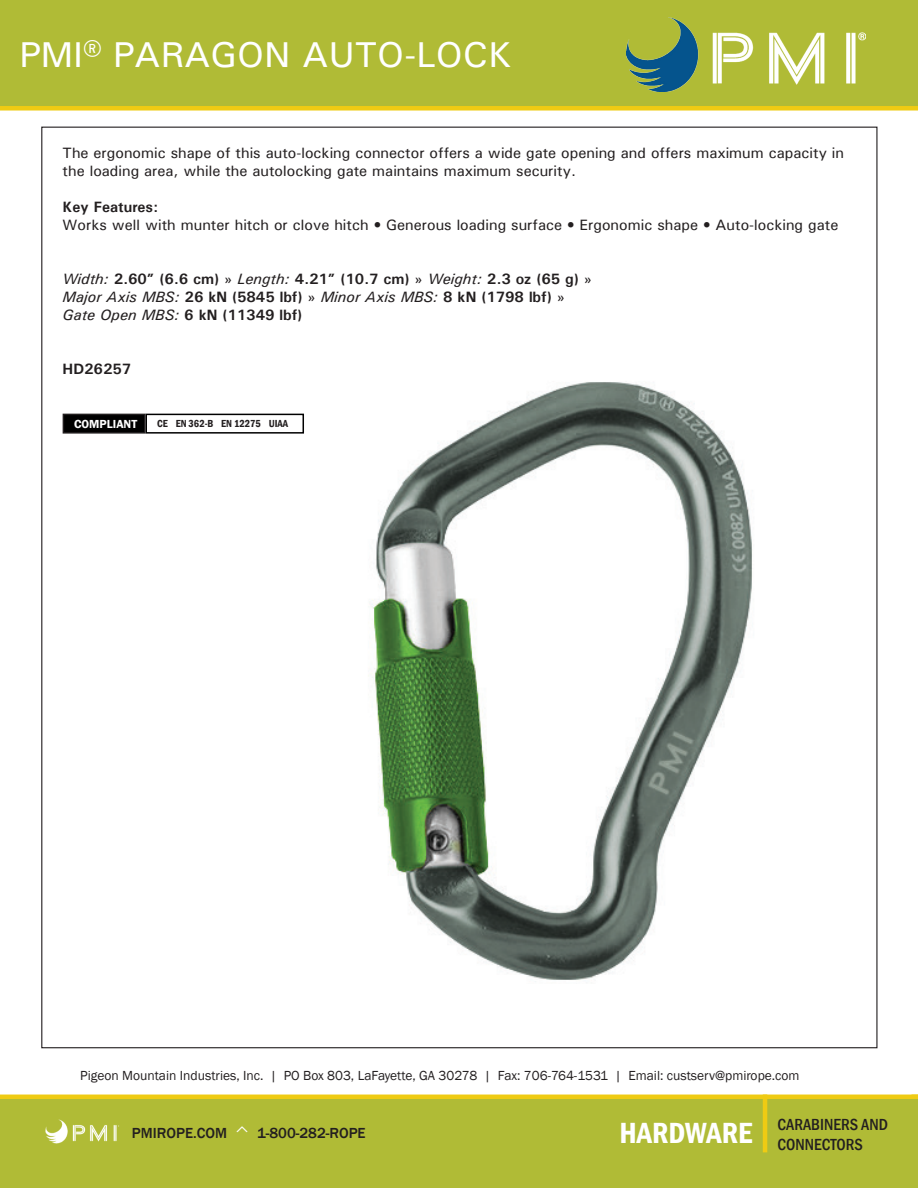
<style>
.page{position:relative;width:918px;height:1188px;background:#fff}
.page>*{position:absolute;margin:0;border:0;box-sizing:border-box;transform-origin:0 0}
.t1{font:500 36px "Univers";color:#fff}
.t2{font:600 condensed 30px "Franklin Gothic";color:#fff}
.t3{font:500 condensed 16.5px/19.8px "Franklin Gothic";color:#231f20}
.t4{font:500 15px/18px "Univers";color:#231f20}
.t5{font:700 15px "Univers";color:#231f20}
.t6{font:italic 500 15px "Univers";color:#231f20}
.t7{font:500 15px "Franklin Gothic";color:#231f20}
.t8{font:13.5px "Franklin Gothic";color:#231f20}
.t9{font:600 12px "Franklin Gothic";color:#fff}
.t10{font:600 condensed 10.5px "Franklin Gothic";color:#231f20}
.s1{font-weight:500;font-style:italic}
.s2{font-weight:500}
.s3{font-weight:700;font-style:normal}
.s4{font-style:normal}
</style>
<div class="page">
<div style="left:0;top:1097px;width:918px;height:91px;background:#b0bb36"></div>
<img style="left:45px;top:1119px;width:74px;height:25px">
<hr style="left:0;top:1095px;width:918px;height:4px;background:#efcb13">
<hr style="left:763px;top:1095px;width:4px;height:57px;background:#efcb13">
<div style="left:0;top:0;width:918px;height:108px;background:#b0bb36"></div>
<div style="left:0;top:106px;width:918px;height:5px;background:#efcb13"></div>
<img style="left:626px;top:17px;width:239px;height:74px">
<div style="left:63px;top:414px;width:82px;height:19px;background:#000"></div>
<div style="left:63px;top:414px;width:83px;height:20px;border:2px solid #231f20"></div>
<div style="left:146px;top:414px;width:158px;height:20px;border:2px solid #000"></div>
<img style="left:368px;top:382px;width:384px;height:600px">
<p class="t1" style="left:19px;top:31px;width:494px">PMI® PARAGON AUTO-LOCK</p>
<p class="t4" style="left:63px;top:144px;width:783px">The ergonomic shape of this auto-locking connector offers a wide gate opening and offers maximum capacity in the loading area, while the autolocking gate maintains maximum security.</p>
<p class="t5" style="left:63px;top:198px;width:97px">Key Features:</p>
<p class="t4" style="left:63px;top:216px;width:777px">Works well with munter hitch or clove hitch • Generous loading surface • Ergonomic shape • Auto-locking gate</p>
<p class="t5" style="left:63px;top:270px;width:531px"><span class="s1">Width:</span> 2.60” (6.6 cm) <span class="s2">»</span> <span class="s1">Length:</span> 4.21” (10.7 cm) <span class="s2">»</span> <span class="s1">Weight:</span> 2.3 oz (65 g) <span class="s2">»</span></p>
<p class="t6" style="left:63px;top:287px;width:504px">Major Axis MBS: <span class="s3">26 kN (5845 lbf)</span> <span class="s4">»</span> Minor Axis MBS: <span class="s3">8 kN (1798 lbf)</span> <span class="s4">»</span></p>
<p class="t5" style="left:63px;top:306px;width:241px"><span class="s1">Gate Open MBS:</span> 6 kN (11349 lbf)</p>
<p class="t5" style="left:63px;top:360px;width:70px">HD26257</p>
<p class="t9" style="left:74px;top:416px;width:65px">COMPLIANT</p>
<p class="t10" style="left:157px;top:416px;width:133px">CE EN 362-B EN 12275 UIAA</p>
<p class="t8" style="left:80px;top:1067px;width:721px">Pigeon Mountain Industries, Inc. | PO Box 803, LaFayette, GA 30278 | Fax: 706-764-1531 | Email: custserv@pmirope.com</p>
<p class="t7" style="left:132px;top:1123px;width:97px">PMIROPE.COM</p>
<p class="t7" style="left:257px;top:1123px;width:110px">1-800-282-ROPE</p>
<p class="t2" style="left:619px;top:1113px;width:135px">HARDWARE</p>
<p class="t3" style="left:778px;top:1115px;width:112px">CARABINERS AND<br>CONNECTORS</p>
</div>
